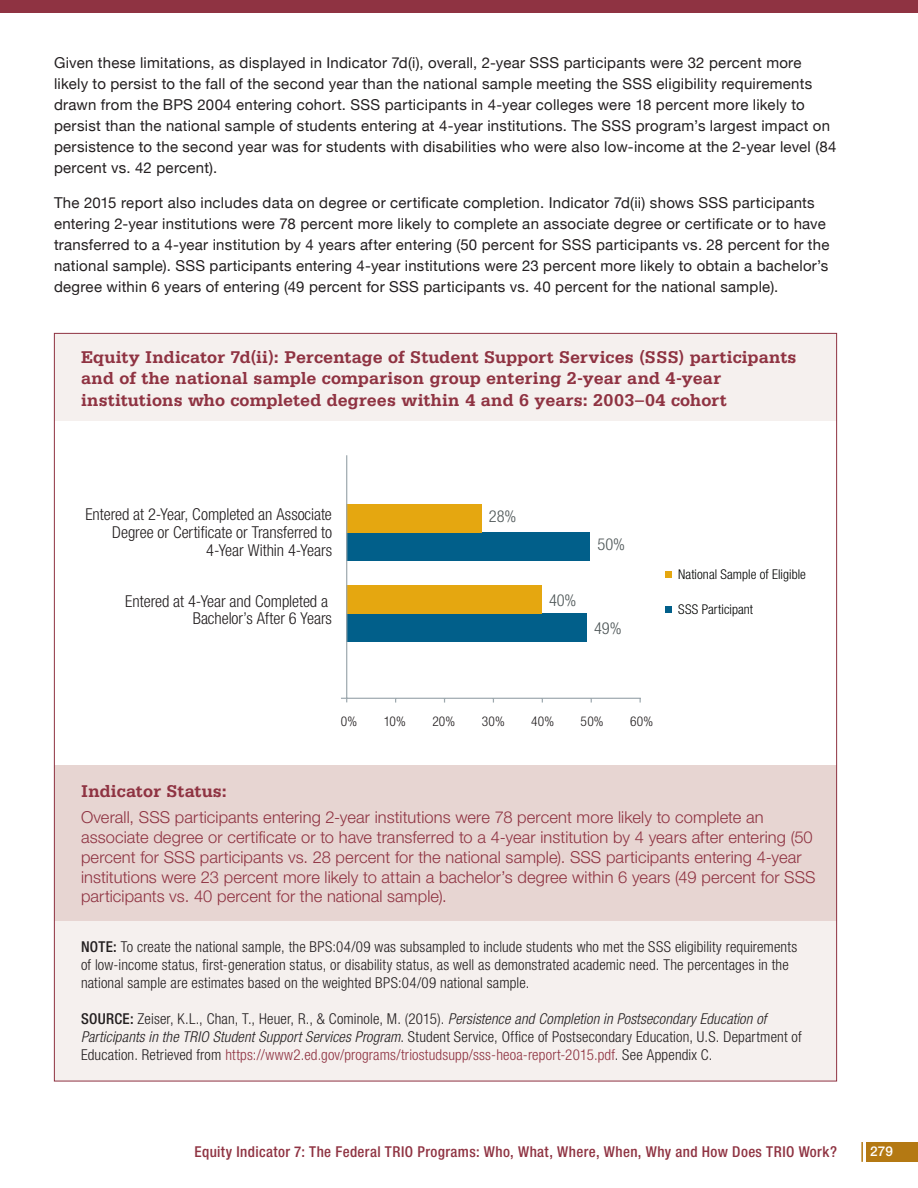
<style>
.page{position:relative;width:918px;height:1188px;background:#fff}
.page>*{position:absolute;margin:0;border:0;box-sizing:border-box;transform-origin:0 0}
.Question{font:700 18px/21.6px "Serifa";color:#8f3342}
.Indicator_Status{font:300 16.5px/19.8px "Helvetica Neue LT Std";letter-spacing:.005em;color:#8f3342}
.t1{font:300 condensed 16.5px/18px "Helvetica Neue LT Std";letter-spacing:-.005em;color:#231f20;text-align:right}
.t2{font:300 condensed 16.5px "Helvetica Neue LT Std";letter-spacing:-.005em;color:#505859}
.Body_Text{font:15px/21px "Helvetica Neue";letter-spacing:.015em;color:#231f20}
.Note___Source{font:300 condensed 15px/18px "Helvetica Neue LT Std";letter-spacing:.01em;color:#231f20}
.t3{font:500 condensed 15px "Helvetica Neue LT Std";letter-spacing:.025em;color:#8f3342}
.t4{font:300 condensed 13.5px "Helvetica Neue LT Std";letter-spacing:.005em;color:#010201}
.t5{font:300 condensed 13.5px "Helvetica Neue LT Std";letter-spacing:.02em;color:#231f20}
.t6{font:500 13.5px "Helvetica Neue LT Std";color:#fff}
.s1{font-weight:500}
.s2{font-style:italic}
.s3{color:#8f3342}
</style>
<div class="page">
<div style="left:347px;top:532px;width:243px;height:29px;background:#015f8a"></div>
<div style="left:347px;top:613px;width:240px;height:29px;background:#015f8a"></div>
<div style="left:347px;top:504px;width:135px;height:29px;background:#e5a710"></div>
<div style="left:347px;top:585px;width:195px;height:29px;background:#e5a710"></div>
<hr style="left:347px;top:698px;width:294px;height:1px;background:#9da8ae">
<hr style="left:346px;top:455px;width:1px;height:247px;background:#9da8ae">
<div style="left:665px;top:571px;width:7px;height:7px;background:#e5a710"></div>
<div style="left:665px;top:606px;width:7px;height:7px;background:#015f8a"></div>
<div style="left:54px;top:333px;width:783px;height:88px;background:#f5f0ee"></div>
<div style="left:54px;top:919px;width:783px;height:162px;background:#f5f0ee"></div>
<div style="left:54px;top:765px;width:783px;height:155px;background:#e7d5d2"></div>
<div style="left:866px;top:1142px;width:52px;height:20px;background:#b47913"></div>
<hr style="left:861px;top:1142px;width:2px;height:20px;background:#b47913">
<div style="left:0;top:0;width:918px;height:13px;background:#8f3342"></div>
<p class="Body_Text" style="left:54px;top:53px;width:784px">Given these limitations, as displayed in Indicator 7d(i), overall, 2-year SSS participants were 32 percent more likely to persist to the fall of the second year than the national sample meeting the SSS eligibility requirements drawn from the BPS 2004 entering cohort. SSS participants in 4-year colleges were 18 percent more likely to persist than the national sample of students entering at 4-year institutions. The SSS program’s largest impact on persistence to the second year was for students with disabilities who were also low-income at the 2-year level (84 percent vs. 42 percent).</p>
<p class="Body_Text" style="left:54px;top:193px;width:777px">The 2015 report also includes data on degree or certificate completion. Indicator 7d(ii) shows SSS participants entering 2-year institutions were 78 percent more likely to complete an associate degree or certificate or to have transferred to a 4-year institution by 4 years after entering (50 percent for SSS participants vs. 28 percent for the national sample). SSS participants entering 4-year institutions were 23 percent more likely to obtain a bachelor’s degree within 6 years of entering (49 percent for SSS participants vs. 40 percent for the national sample).</p>
<p class="Question" style="left:81px;top:346px;width:717px">Equity Indicator 7d(ii): Percentage of Student Support Services (SSS) participants and of the national sample comparison group entering 2-year and 4-year institutions who completed degrees within 4 and 6 years: 2003–04 cohort</p>
<p class="t1" style="left:85px;top:505px;width:248px">Entered at 2-Year, Completed an Associate<br>Degree or Certificate or Transferred to<br>4-Year Within 4-Years</p>
<p class="t1" style="left:125px;top:592px;width:208px">Entered at 4-Year and Completed a<br>Bachelor’s After 6 Years</p>
<p class="t2" style="left:549px;top:590px;width:29px">40%</p>
<p class="t2" style="left:489px;top:507px;width:29px">28%</p>
<p class="t2" style="left:598px;top:535px;width:29px">50%</p>
<p class="t2" style="left:594px;top:618px;width:29px">49%</p>
<p class="t4" style="left:678px;top:566px;width:129px">National Sample of Eligible</p>
<p class="t4" style="left:678px;top:602px;width:77px">SSS Participant</p>
<p class="t5" style="left:341px;top:713px;width:18px">0%</p>
<p class="t5" style="left:384px;top:713px;width:24px">10%</p>
<p class="t5" style="left:531px;top:713px;width:25px">40%</p>
<p class="t5" style="left:432px;top:713px;width:24px">20%</p>
<p class="t5" style="left:482px;top:713px;width:25px">30%</p>
<p class="t5" style="left:630px;top:713px;width:25px">60%</p>
<p class="t5" style="left:581px;top:713px;width:25px">50%</p>
<p class="Question" style="left:81px;top:780px;width:147px">Indicator Status:</p>
<p class="Indicator_Status" style="left:81px;top:807px;width:736px">Overall, SSS participants entering 2-year institutions were 78 percent more likely to complete an associate degree or certificate or to have transferred to a 4-year institution by 4 years after entering (50 percent for SSS participants vs. 28 percent for the national sample). SSS participants entering 4-year institutions were 23 percent more likely to attain a bachelor’s degree within 6 years (49 percent for SSS participants vs. 40 percent for the national sample).</p>
<p class="Note___Source" style="left:81px;top:937px;width:718px"><span class="s1">NOTE:</span> To create the national sample, the BPS:04/09 was subsampled to include students who met the SSS eligibility requirements of low-income status, first-generation status, or disability status, as well as demonstrated academic need. The percentages in the national sample are estimates based on the weighted BPS:04/09 national sample.</p>
<p class="Note___Source" style="left:81px;top:1009px;width:722px"><span class="s1">SOURCE:</span> Zeiser, K.L., Chan, T., Heuer, R., &amp; Cominole, M. (2015). <span class="s2">Persistence and Completion in Postsecondary Education of<br>Participants in the TRIO Student Support Services Program</span>. Student Service, Office of Postsecondary Education, U.S. Department of<br>Education. Retrieved from <span class="s3">https://www2.ed.gov/programs/triostudsupp/sss-heoa-report-2015.pdf</span>. See Appendix C.</p>
<p class="t3" style="left:195px;top:1143px;width:644px">Equity Indicator 7: The Federal TRIO Programs: Who, What, Where, When, Why and How Does TRIO Work?</p>
<p class="t6" style="left:870px;top:1143px;width:25px">279</p>
</div>
